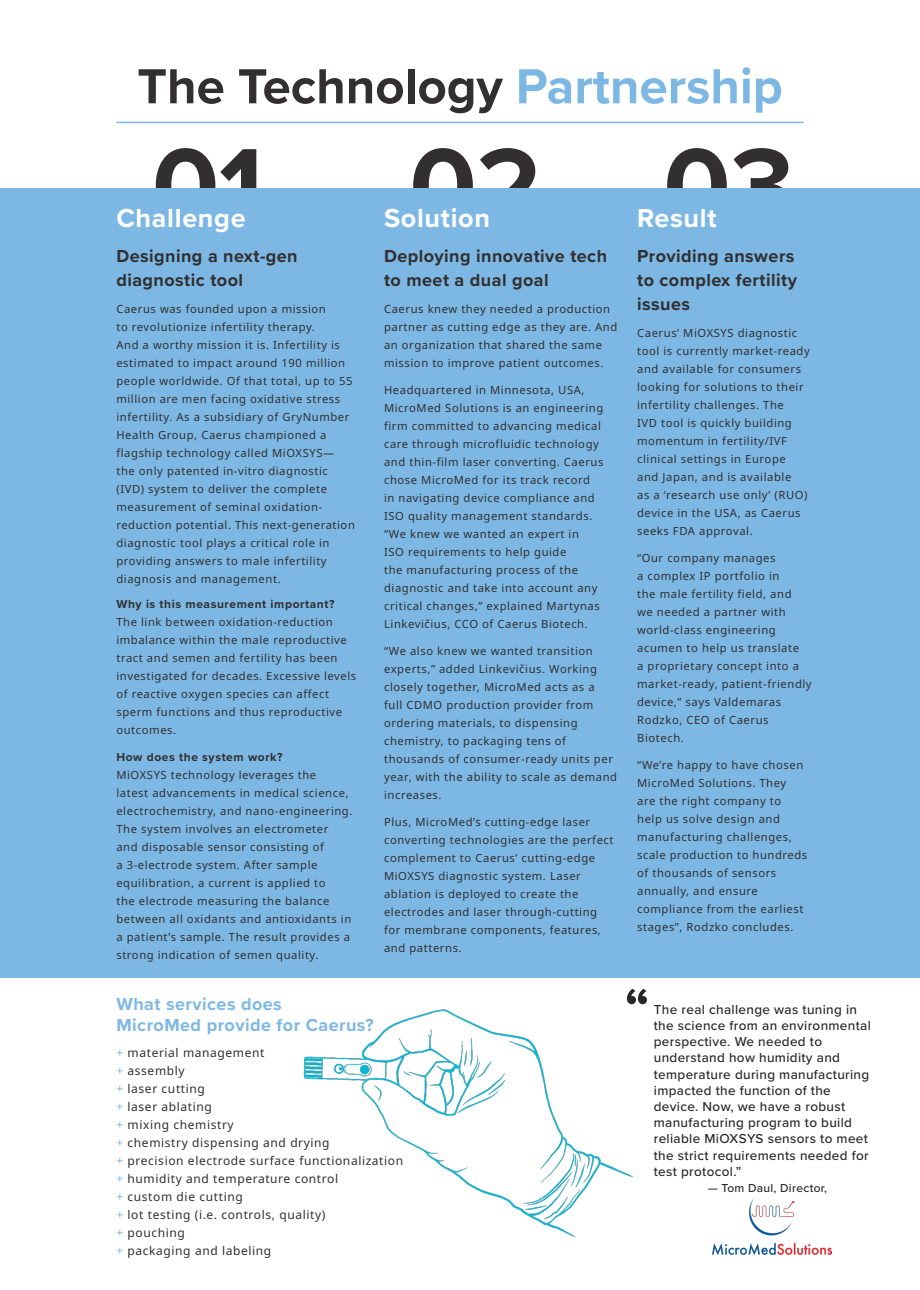
<style>
.page{position:relative;width:920px;height:1290px;background:#fff}
.page>*{position:absolute;margin:0;border:0;box-sizing:border-box;transform-origin:0 0}
.t1{font:700 108px "Proxima Nova";color:#312f30}
.t2{font:700 54px "Proxima Nova";color:#262727}
.t3{font:700 51px "Proxima Nova";color:#312f30}
.t4{font:700 27px "Proxima Nova";letter-spacing:.025em;color:#fff}
.t5{font:700 18px/24px "Proxima Nova";letter-spacing:.025em;color:#312f30}
.t6{font:700 18px "Proxima Nova";letter-spacing:.025em;color:#7db8e4}
.t7{font:500 13.5px/16.2px "Proxima Nova";letter-spacing:.025em;color:#262727}
.t8{font:12px "Noto Sans";letter-spacing:.05em;color:#312f30}
.t9{font:700 12px "Proxima Nova";letter-spacing:.05em;color:#312f30}
.t10{font:500 12px "Proxima Nova";letter-spacing:.025em;color:#262727}
.t11{font:11.25px/18px "Noto Sans";letter-spacing:.05em;color:#312f30}
.s1{color:#7db8e4}
.s2{color:#80b8e4}
</style>
<div class="page">
<div style="left:0;top:189px;width:920px;height:789px;background:#7db8e4"></div>
<img style="left:303px;top:1009px;width:330px;height:228px">
<hr style="left:116px;top:122px;width:688px;height:1px;background:#7db8e4">
<img style="left:713px;top:1199px;width:119px;height:55px">
<p class="t3" style="left:137px;top:48px;width:647px">The Technology <span class="s1">Partnership</span></p>
<p class="t1" style="left:152px;top:105px;width:113px">01</p>
<p class="t1" style="left:410px;top:105px;width:133px">02</p>
<p class="t1" style="left:663px;top:105px;width:132px">03</p>
<p class="t4" style="left:116px;top:198px;width:131px">Challenge</p>
<p class="t4" style="left:384px;top:198px;width:107px">Solution</p>
<p class="t4" style="left:637px;top:198px;width:81px">Result</p>
<p class="t5" style="left:637px;top:244px;width:161px">Providing answers to complex fertility issues</p>
<p class="t11" style="left:637px;top:324px;width:174px">Caerus’ MiOXSYS diagnostic tool is currently market-ready and available for consumers looking for solutions to their infertility challenges. The<br>IVD tool is quickly building momentum in fertility/IVF clinical settings in Europe and Japan, and is available<br>as a ‘research use only’ (RUO) device in the USA, as Caerus seeks FDA approval.</p>
<p class="t11" style="left:637px;top:549px;width:176px">“Our company manages<br>a complex IP portfolio in<br>the male fertility field, and<br>we needed a partner with world-class engineering acumen to help us translate<br>a proprietary concept into a market-ready, patient-friendly device,” says Valdemaras<br>Rodzko, CEO of Caerus<br>Biotech.</p>
<p class="t11" style="left:637px;top:756px;width:172px">“We’re happy to have chosen<br>MicroMed Solutions. They<br>are the right company to help us solve design and manufacturing challenges, scale production to hundreds of thousands of sensors annually, and ensure compliance from the earliest stages”, Rodzko concludes.</p>
<p class="t5" style="left:116px;top:244px;width:183px">Designing a next-gen diagnostic tool</p>
<p class="t11" style="left:116px;top:300px;width:240px">Caerus was founded upon a mission<br>to revolutionize infertility therapy.<br>And a worthy mission it is. Infertility is estimated to impact around 190 million people worldwide. Of that total, up to 55 million are men facing oxidative stress infertility. As a subsidiary of GryNumber Health Group, Caerus championed a flagship technology called MiOXSYS— the only patented in-vitro diagnostic (IVD) system to deliver the complete measurement of seminal oxidation&shy;reduction potential. This next-generation diagnostic tool plays a critical role in providing answers to male infertility diagnosis and management.</p>
<p class="t5" style="left:384px;top:244px;width:225px">Deploying innovative tech to meet a dual goal</p>
<p class="t11" style="left:384px;top:300px;width:235px">Caerus knew they needed a production partner as cutting edge as they are. And an organization that shared the same mission to improve patient outcomes.</p>
<p class="t11" style="left:384px;top:381px;width:221px">Headquartered in Minnesota, USA, MicroMed Solutions is an engineering firm committed to advancing medical care through microfluidic technology and thin-film laser converting. Caerus chose MicroMed for its track record<br>in navigating device compliance and ISO quality management standards. “We knew we wanted an expert in<br>ISO requirements to help guide<br>the manufacturing process of the diagnostic and take into account any critical changes,” explained Martynas Linkevičius, CCO of Caerus Biotech.</p>
<p class="t11" style="left:384px;top:642px;width:235px">“We also knew we wanted transition experts,” added Linkevičius. Working closely together, MicroMed acts as a<br>full CDMO production provider from ordering materials, to dispensing chemistry, to packaging tens of thousands of consumer-ready units per year, with the ability to scale as demand increases.</p>
<p class="t11" style="left:384px;top:813px;width:231px">Plus, MicroMed’s cutting-edge laser converting technologies are the perfect complement to Caerus’ cutting-edge MiOXSYS diagnostic system. Laser ablation is deployed to create the electrodes and laser through-cutting for membrane components, features, and patterns.</p>
<p class="t9" style="left:116px;top:595px;width:220px">Why is this measurement important?</p>
<p class="t11" style="left:116px;top:613px;width:241px">The link between oxidation-reduction imbalance within the male reproductive tract and semen and fertility has been investigated for decades. Excessive levels of reactive oxygen species can affect sperm functions and thus reproductive outcomes.</p>
<p class="t9" style="left:116px;top:748px;width:168px">How does the system work?</p>
<p class="t11" style="left:116px;top:766px;width:238px">MiOXSYS technology leverages the<br>latest advancements in medical science, electrochemistry, and nano-engineering.<br>The system involves an electrometer and disposable sensor consisting of<br>a 3-electrode system. After sample equilibration, a current is applied to<br>the electrode measuring the balance between all oxidants and antioxidants in a patient’s sample. The result provides a strong indication of semen quality.</p>
<p class="t6" style="left:116px;top:990px;width:167px">What services does</p>
<p class="t6" style="left:116px;top:1012px;width:259px">MicroMed provide for Caerus?</p>
<p class="t8" style="left:116px;top:1044px;width:150px"><span class="s2">+</span> material management</p>
<p class="t8" style="left:116px;top:1062px;width:70px"><span class="s2">+</span> assembly</p>
<p class="t8" style="left:116px;top:1080px;width:90px"><span class="s2">+</span> laser cutting</p>
<p class="t8" style="left:116px;top:1098px;width:97px"><span class="s2">+</span> laser ablating</p>
<p class="t8" style="left:116px;top:1116px;width:119px"><span class="s2">+</span> mixing chemistry</p>
<p class="t8" style="left:116px;top:1134px;width:215px"><span class="s2">+</span> chemistry dispensing and drying</p>
<p class="t8" style="left:116px;top:1152px;width:288px"><span class="s2">+</span> precision electrode surface functionalization</p>
<p class="t8" style="left:116px;top:1170px;width:223px"><span class="s2">+</span> humidity and temperature control</p>
<p class="t8" style="left:116px;top:1188px;width:128px"><span class="s2">+</span> custom die cutting</p>
<p class="t8" style="left:116px;top:1206px;width:210px"><span class="s2">+</span> lot testing (i.e. controls, quality)</p>
<p class="t8" style="left:116px;top:1224px;width:70px"><span class="s2">+</span> pouching</p>
<p class="t8" style="left:116px;top:1242px;width:156px"><span class="s2">+</span> packaging and labeling</p>
<p class="t2" style="left:625px;top:967px;width:26px">“</p>
<p class="t7" style="left:654px;top:1001px;width:219px">The real challenge was tuning in the science from an environmental perspective. We needed to understand how humidity and temperature during manufacturing impacted the function of the device. Now, we have a robust manufacturing program to build reliable MiOXSYS sensors to meet the strict requirements needed for test protocol.”</p>
<p class="t10" style="left:708px;top:1179px;width:121px">— Tom Daul, Director,</p>
</div>
